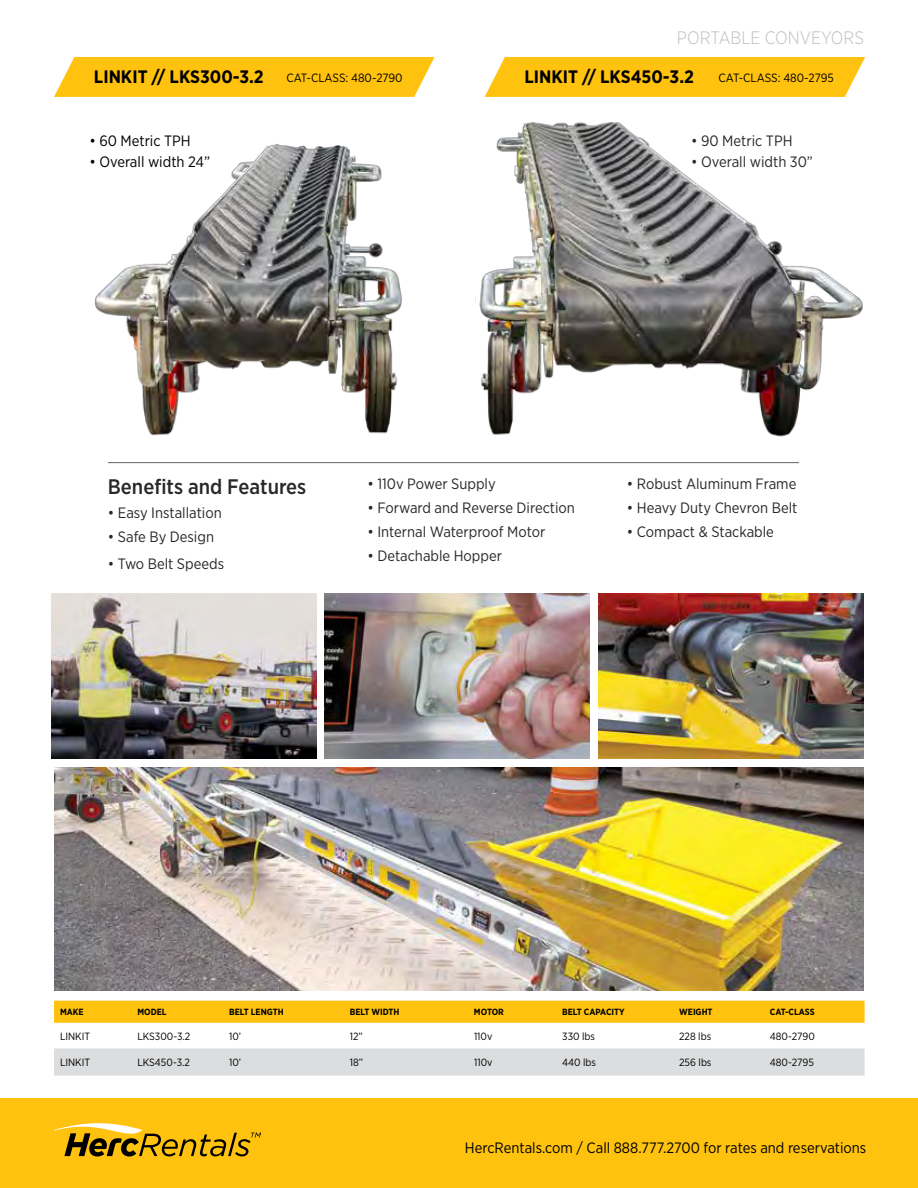
<style>
.page{position:relative;width:918px;height:1188px;background:#fff}
.page>*{position:absolute;margin:0;border:0;box-sizing:border-box;transform-origin:0 0}
.t1{font:500 21px "Gotham Narrow";color:#292829}
.t2{font:700 18px "Gotham Narrow";color:#000}
.t3{font:300 18px "Gotham Narrow";color:#bcbec0}
.t4{font:15px "Gotham Narrow";color:#292829}
.t5{font:15px "Gotham Narrow";color:#000}
.t6{font:12px "Gotham Narrow";letter-spacing:-.005em;color:#000}
.t7{font:10.5px "Gotham Narrow";color:#000}
.t8{font:700 9px "Gotham Narrow";color:#000}
</style>
<div class="page">
<img style="left:94px;top:144px;width:308px;height:292px">
<svg style="left:54px;top:1001px;width:811px;height:75px"></svg>
<svg style="left:54px;top:57px;width:381px;height:40px;background:#ffc51b"></svg>
<svg style="left:485px;top:57px;width:380px;height:40px;background:#ffc51a"></svg>
<img style="left:598px;top:593px;width:266px;height:165px">
<img style="left:325px;top:593px;width:265px;height:165px">
<img style="left:52px;top:593px;width:265px;height:165px">
<img style="left:475px;top:122px;width:388px;height:315px">
<hr style="left:108px;top:462px;width:691px;height:1px;background:#636466">
<img style="left:54px;top:768px;width:810px;height:223px">
<div style="left:0;top:1098px;width:918px;height:90px;background:#ffc20e"></div>
<svg style="left:54px;top:1123px;width:207px;height:33px"></svg>
<p class="t3" style="left:677px;top:27px;width:189px">PORTABLE CONVEYORS</p>
<p class="t2" style="left:94px;top:65px;width:171px">LINKIT // LKS300-3.2</p>
<p class="t6" style="left:286px;top:70px;width:118px">CAT-CLASS: 480-2790</p>
<p class="t2" style="left:525px;top:65px;width:171px">LINKIT // LKS450-3.2</p>
<p class="t6" style="left:719px;top:70px;width:117px">CAT-CLASS: 480-2795</p>
<p class="t5" style="left:89px;top:132px;width:103px">• 60 Metric TPH</p>
<p class="t5" style="left:89px;top:153px;width:122px">• Overall width 24”</p>
<p class="t4" style="left:691px;top:132px;width:103px">• 90 Metric TPH</p>
<p class="t4" style="left:691px;top:153px;width:123px">• Overall width 30”</p>
<h1 class="t1" style="left:108px;top:473px;width:200px">Benefits and Features</h1>
<p class="t4" style="left:108px;top:503px;width:115px">• Easy Installation</p>
<p class="t4" style="left:108px;top:527px;width:108px">• Safe By Design</p>
<p class="t4" style="left:108px;top:554px;width:118px">• Two Belt Speeds</p>
<p class="t4" style="left:367px;top:474px;width:130px">• 110v Power Supply</p>
<p class="t4" style="left:367px;top:498px;width:209px">• Forward and Reverse Direction</p>
<p class="t4" style="left:367px;top:522px;width:180px">• Internal Waterproof Motor</p>
<p class="t4" style="left:367px;top:546px;width:136px">• Detachable Hopper</p>
<p class="t4" style="left:627px;top:474px;width:171px">• Robust Aluminum Frame</p>
<p class="t4" style="left:627px;top:498px;width:172px">• Heavy Duty Chevron Belt</p>
<p class="t4" style="left:627px;top:522px;width:149px">• Compact &amp; Stackable</p>
<p class="t8" style="left:60px;top:1006px;width:25px">MAKE</p>
<p class="t8" style="left:137px;top:1006px;width:31px">MODEL</p>
<p class="t8" style="left:229px;top:1006px;width:56px">BELT LENGTH</p>
<p class="t8" style="left:350px;top:1006px;width:51px">BELT WIDTH</p>
<p class="t8" style="left:474px;top:1006px;width:31px">MOTOR</p>
<p class="t8" style="left:562px;top:1006px;width:64px">BELT CAPACITY</p>
<p class="t8" style="left:679px;top:1006px;width:35px">WEIGHT</p>
<p class="t8" style="left:770px;top:1006px;width:46px">CAT-CLASS</p>
<p class="t7" style="left:60px;top:1030px;width:32px">LINKIT</p>
<p class="t7" style="left:137px;top:1030px;width:54px">LKS300-3.2</p>
<p class="t7" style="left:229px;top:1030px;width:14px">10’</p>
<p class="t7" style="left:350px;top:1030px;width:15px">12”</p>
<p class="t7" style="left:474px;top:1030px;width:20px">110v</p>
<p class="t7" style="left:562px;top:1030px;width:34px">330 lbs</p>
<p class="t7" style="left:679px;top:1030px;width:34px">228 lbs</p>
<p class="t7" style="left:770px;top:1030px;width:47px">480-2790</p>
<p class="t7" style="left:60px;top:1056px;width:32px">LINKIT</p>
<p class="t7" style="left:137px;top:1056px;width:54px">LKS450-3.2</p>
<p class="t7" style="left:229px;top:1056px;width:14px">10’</p>
<p class="t7" style="left:350px;top:1056px;width:15px">18”</p>
<p class="t7" style="left:474px;top:1056px;width:20px">110v</p>
<p class="t7" style="left:562px;top:1056px;width:35px">440 lbs</p>
<p class="t7" style="left:679px;top:1056px;width:34px">256 lbs</p>
<p class="t7" style="left:770px;top:1056px;width:46px">480-2795</p>
<p class="t5" style="left:465px;top:1138px;width:403px">HercRentals.com / Call 888.777.2700 for rates and reservations</p>
</div>
